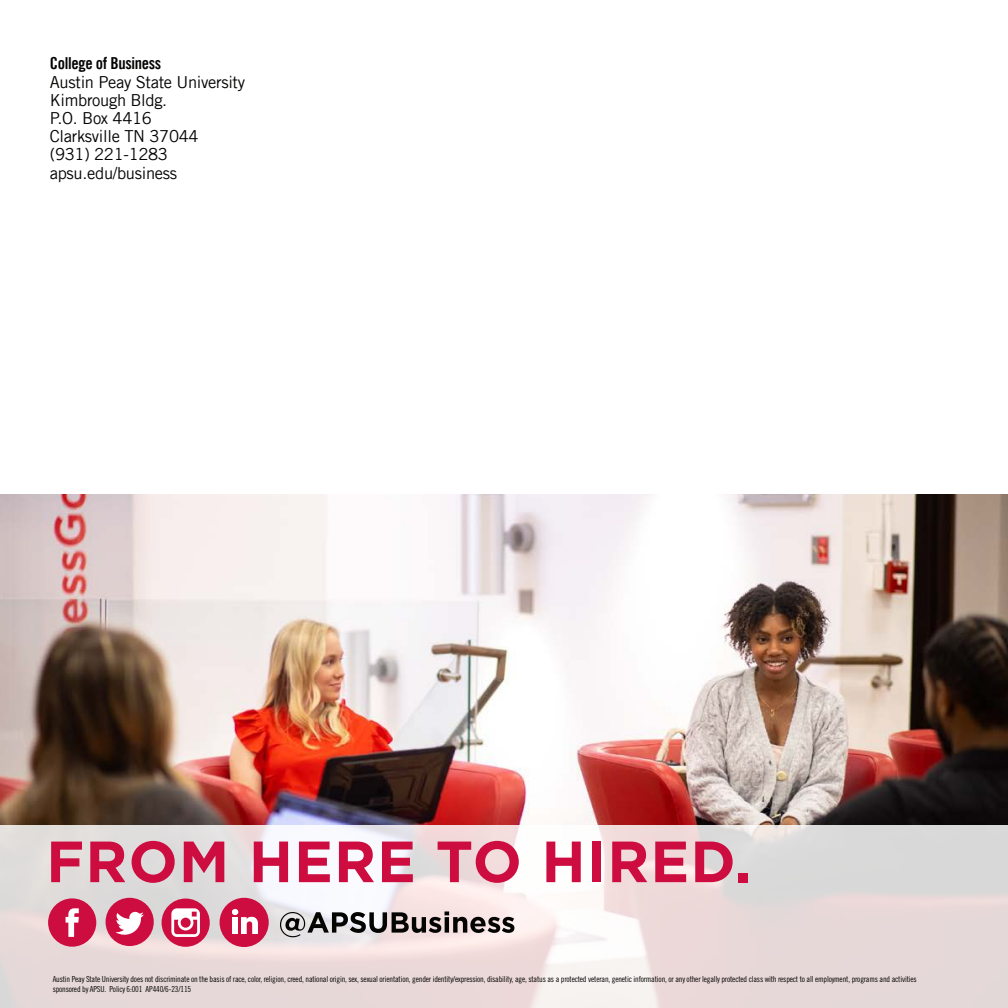
<style>
.page{position:relative;width:1008px;height:1008px;background:#fff}
.page>*{position:absolute;margin:0;border:0;box-sizing:border-box;transform-origin:0 0}
.t1{font:700 58.1px "Gotham";letter-spacing:.02em;color:#cd0d40}
.t2{font:16.62px/18.2px "Trade Gothic LT";letter-spacing:-.02em;color:#040503}
.t3{font:16.62px "Trade Gothic Bold Cond Twenty";letter-spacing:-.02em;color:#040503}
.t4{font:8.22px/10px "Trade Gothic Cond Eighteen";letter-spacing:-.02em;color:#040503}
</style>
<div class="page">
<img style="left:0;top:494px;width:1008px;height:331px">
<svg style="left:0;top:825px;width:1008px;height:183px;fill:#e8d9d9"></svg>
<svg style="left:280px;top:911px;width:234px;height:26px;background:#9d9697"></svg>
<div style="left:48px;top:898px;width:48px;height:49px;background:#cd0d40;border-radius:50%"></div>
<svg style="left:66px;top:908px;width:13px;height:29px"></svg>
<div style="left:162px;top:899px;width:48px;height:48px;background:#cd0d40;border-radius:50%"></div>
<svg style="left:171px;top:908px;width:29px;height:29px"></svg>
<div style="left:106px;top:898px;width:48px;height:48px;background:#cd0d40;border-radius:50%"></div>
<svg style="left:115px;top:912px;width:29px;height:23px"></svg>
<svg style="left:220px;top:898px;width:49px;height:49px;background:#d95c7d"></svg>
<h2 class="t3" style="left:50px;top:53px;width:113px">College of Business</h2>
<h2 class="t2" style="left:50px;top:72px;width:197px">Austin Peay State University<br>Kimbrough Bldg.<br>P.O. Box 4416<br>Clarksville TN 37044<br>(931) 221-1283 apsu.edu/business</h2>
<h1 class="t1" style="left:46px;top:828px;width:706px">FROM HERE TO HIRED.</h1>
<p class="t4" style="left:53px;top:974px;width:866px">Austin Peay State University does not discriminate on the basis of race, color, religion, creed, national origin, sex, sexual orientation, gender identity/expression, disability, age, status as a protected veteran, genetic information, or any other legally protected class with respect to all employment, programs and activities sponsored by APSU. Policy 6:001 AP440/6-23/115</p>
</div>
